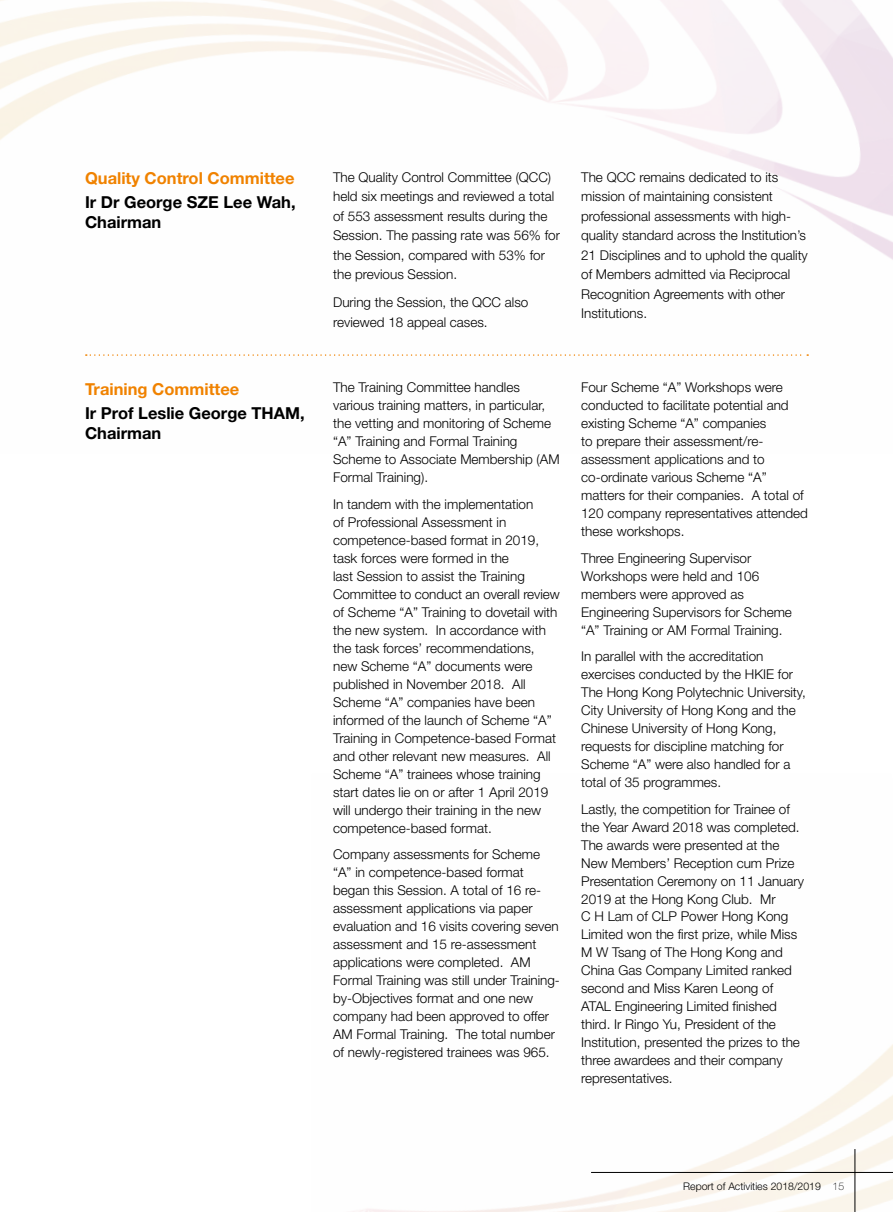
<style>
.page{position:relative;width:893px;height:1212px;background:#fff}
.page>*{position:absolute;margin:0;border:0;box-sizing:border-box;transform-origin:0 0}
.t1{font:700 16.5px/19.8px "Helvetica Neue";color:#000}
.t2{font:700 16.5px "Helvetica Neue";color:#f08200}
.t3{font:300 13.5px/18px "Helvetica Neue";color:#000}
.t4{font:300 10.5px "Helvetica Neue";color:#000}
.s1{font-weight:100}
</style>
<div class="page">
<img style="left:0;top:0;width:893px;height:356px">
<img style="left:353px;top:1044px;width:540px;height:168px">
<hr style="left:855px;top:1149px;width:1px;height:63px;background:#000">
<hr style="left:591px;top:1172px;width:302px;height:1px;background:#000">
<svg style="left:86px;top:354px;width:722px;height:2px"></svg>
<p class="t2" style="left:85px;top:171px;width:211px">Quality Control Committee</p>
<p class="t1" style="left:85px;top:193px;width:212px">Ir Dr George SZE Lee Wah,<br>Chairman</p>
<p class="t2" style="left:85px;top:381px;width:156px">Training Committee</p>
<p class="t1" style="left:85px;top:404px;width:221px">Ir Prof Leslie George THAM,<br>Chairman</p>
<p class="t3" style="left:333px;top:168px;width:228px;line-height:19.5px">The Quality Control Committee (QCC) held six meetings and reviewed a total of 553 assessment results during the Session. The passing rate was 56% for the Session, compared with 53% for the previous Session.</p>
<p class="t3" style="left:333px;top:293px;width:197px;line-height:19.5px">During the Session, the QCC also reviewed 18 appeal cases.</p>
<p class="t3" style="left:581px;top:168px;width:228px;line-height:19.5px">The QCC remains dedicated to its mission of maintaining consistent professional assessments with high&shy;quality standard across the Institution’s 21 Disciplines and to uphold the quality of Members admitted via Reciprocal Recognition Agreements with other Institutions.</p>
<p class="t3" style="left:333px;top:379px;width:228px">The Training Committee handles various training matters, in particular, the vetting and monitoring of Scheme “A” Training and Formal Training Scheme to Associate Membership (AM Formal Training).</p>
<p class="t3" style="left:333px;top:496px;width:228px">In tandem with the implementation<br>of Professional Assessment in competence-based format in 2019, task forces were formed in the<br>last Session to assist the Training Committee to conduct an overall review of Scheme “A” Training to dovetail with the new system. In accordance with the task forces’ recommendations, new Scheme “A” documents were published in November 2018. All Scheme “A” companies have been informed of the launch of Scheme “A” Training in Competence-based Format and other relevant new measures. All Scheme “A” trainees whose training start dates lie on or after 1 April 2019 will undergo their training in the new competence-based format.</p>
<p class="t3" style="left:333px;top:846px;width:228px">Company assessments for Scheme “A” in competence-based format began this Session. A total of 16 re&shy;assessment applications via paper evaluation and 16 visits covering seven assessment and 15 re-assessment applications were completed. AM Formal Training was still under Training&shy;by-Objectives format and one new company had been approved to offer AM Formal Training. The total number of newly-registered trainees was 965.</p>
<p class="t3" style="left:581px;top:379px;width:228px">Four Scheme “A” Workshops were conducted to facilitate potential and existing Scheme “A” companies<br>to prepare their assessment/re&shy;assessment applications and to co-ordinate various Scheme “A” matters for their companies. A total of<br>120 company representatives attended these workshops.</p>
<p class="t3" style="left:581px;top:549px;width:212px">Three Engineering Supervisor<br>Workshops were held and 106 members were approved as<br>Engineering Supervisors for Scheme “A” Training or AM Formal Training.</p>
<p class="t3" style="left:581px;top:648px;width:226px">In parallel with the accreditation exercises conducted by the HKIE for The Hong Kong Polytechnic University, City University of Hong Kong and the Chinese University of Hong Kong, requests for discipline matching for Scheme “A” were also handled for a total of 35 programmes.</p>
<p class="t3" style="left:581px;top:800px;width:224px">Lastly, the competition for Trainee of the Year Award 2018 was completed.<br>The awards were presented at the<br>New Members’ Reception cum Prize<br>Presentation Ceremony on 11 January<br>2019 at the Hong Kong Club. Mr<br>C H Lam of CLP Power Hong Kong<br>Limited won the first prize, while Miss<br>M W Tsang of The Hong Kong and<br>China Gas Company Limited ranked second and Miss Karen Leong of<br>ATAL Engineering Limited finished third. Ir Ringo Yu, President of the<br>Institution, presented the prizes to the three awardees and their company representatives.</p>
<p class="t4" style="left:683px;top:1182px;width:163px">Report of Activities 2018/2019 <span class="s1">15</span></p>
</div>
